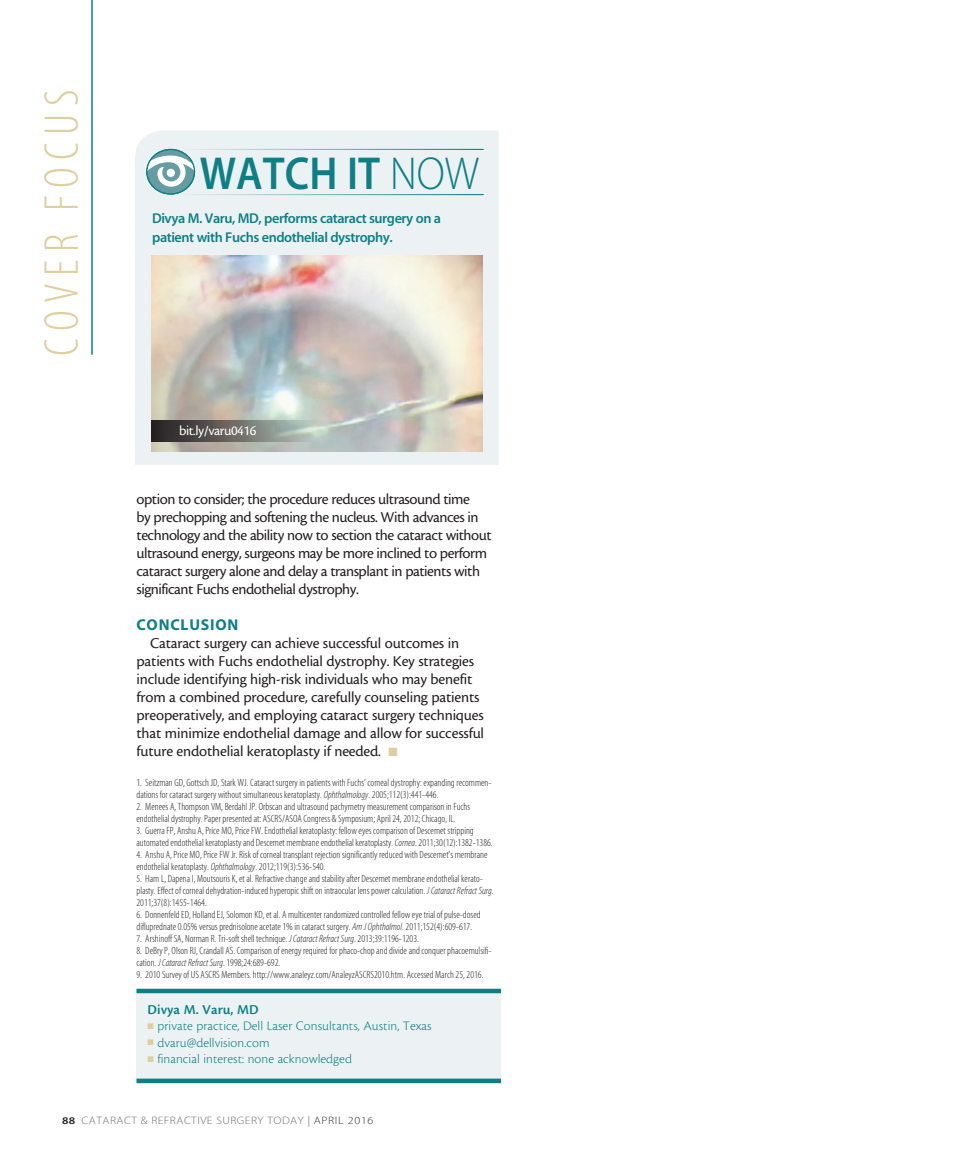
<style>
.page{position:relative;width:972px;height:1161px;background:#fff}
.page>*{position:absolute;margin:0;border:0;box-sizing:border-box;transform-origin:0 0}
.t1{font:49.2px "Myriad MM 215 300";letter-spacing:.15em;color:#decf9f}
.headline{font:46.5px "Myriad MM 565 600";color:#0e8085;scale:.9 1}
.body{font:15.75px/18px "Cronos MM 408 10";letter-spacing:-.01em;color:#231f20}
.body-2{font:15.75px/18px "Cronos MM 408 10";letter-spacing:-.03em;color:#231f20}
.subhead{font:15.75px "Myriad MM 700 600";letter-spacing:.05em;color:#0e8085}
.body-3{font:14.25px/18.8px "Myriad MM 565 600";letter-spacing:-.03em;color:#0e8085}
.body-4{font:14.25px "Cronos MM 408 9";letter-spacing:-.03em;color:#fff}
.bio_name{font:14.25px "Cronos MM 574 9";letter-spacing:.005em;color:#0e8085}
.bio_info{font:13.5px "Cronos MM 250 9";letter-spacing:.005em;color:#0e8085}
.t2{font:10.8px "Myriad MM 215 600";letter-spacing:.04em;color:#6c6d70;scale:1.11 1}
.footnote{font:10.5px/12px "Myriad MM 215 300";color:#231f20}
.s1{font-family:"Myriad MM 215 600"}
.s2{color:#decf9f}
.s3{font-family:"Myriad MM It 215 300"}
.s4{font-family:"Myriad MM 565 600";font-size:10.2px;color:#231f20}
.s5{font-family:"Myriad MM 400 600";color:#939598}
.s6{color:#312f30}
</style>
<div class="page">
<hr style="left:91px;top:0;width:2px;height:355px;background:#0e8085">
<div style="left:136px;top:993px;width:365px;height:86px;background:#ecf2f3"></div>
<hr style="left:136px;top:989px;width:365px;height:4px;background:#0e8085">
<hr style="left:136px;top:1079px;width:365px;height:4px;background:#0e8085">
<div style="left:135px;top:131px;width:364px;height:334px;background:#ecf2f3"></div>
<hr style="left:174px;top:149px;width:310px;height:1px;background:#0e8085">
<hr style="left:174px;top:194px;width:310px;height:1px;background:#0e8085">
<svg style="left:147px;top:149px;width:47px;height:45px"></svg>
<img style="left:152px;top:256px;width:330px;height:196px">
<svg style="left:147px;top:156px;width:49px;height:31px"></svg>
<div style="left:167px;top:169px;width:8px;height:8px;background:#fff;border-radius:50%"></div>
<div style="left:146px;top:149px;width:49px;height:46px;border:1px solid #0e8085;border-radius:50%"></div>
<svg style="left:152px;top:421px;width:162px;height:21px;background:#6d6f6a"></svg>
<h1 class="t1" style="left:38px;top:356px;width:268px;rotate:-90deg">COVER FOCUS</h1>
<p class="headline" style="left:200px;top:151px;width:312px">WATCH IT <span class="s1">NOW</span></p>
<p class="body-3" style="left:152px;top:210px;width:291px">Divya M. Varu, MD, performs cataract surgery on a patient with Fuchs endothelial dystrophy.</p>
<p class="body-4" style="left:179px;top:423px;width:79px">bit.ly/varu0416</p>
<p class="body-2" style="left:136px;top:490px;width:357px">option to consider; the procedure reduces ultrasound time<br>by prechopping and softening the nucleus. With advances in technology and the ability now to section the cataract without ultrasound energy, surgeons may be more inclined to perform cataract surgery alone and delay a transplant in patients with significant Fuchs endothelial dystrophy.</p>
<p class="subhead" style="left:136px;top:617px;width:103px">CONCLUSION</p>
<p class="body" style="left:136px;top:634px;width:349px;text-indent:14px">Cataract surgery can achieve successful outcomes in patients with Fuchs endothelial dystrophy. Key strategies include identifying high-risk individuals who may benefit from a combined procedure, carefully counseling patients preoperatively, and employing cataract surgery techniques that minimize endothelial damage and allow for successful future endothelial keratoplasty if needed. <span class="s2">■</span></p>
<p class="footnote" style="left:136px;top:777px;width:357px">1. Seitzman GD, Gottsch JD, Stark WJ. Cataract surgery in patients with Fuchs’ corneal dystrophy: expanding recommen&shy;dations for cataract surgery without simultaneous keratoplasty. <span class="s3">Ophthalmology</span>.2005;112(3):441-446.</p>
<p class="footnote" style="left:136px;top:801px;width:335px">2. Menees A, Thompson VM, Berdahl JP. Orbscan and ultrasound pachymetry measurement comparison in Fuchs endothelial dystrophy. Paper presented at: ASCRS/ASOA Congress &amp; Symposium; April 24, 2012; Chicago, IL.</p>
<p class="footnote" style="left:136px;top:825px;width:358px">3. Guerra FP, Anshu A, Price MO, Price FW. Endothelial keratoplasty: fellow eyes comparison of Descemet stripping automated endothelial keratoplasty and Descemet membrane endothelial keratoplasty. <span class="s3">Cornea</span>. 2011;30(12):1382-1386.</p>
<p class="footnote" style="left:136px;top:849px;width:353px">4. Anshu A, Price MO, Price FW Jr. Risk of corneal transplant rejection significantly reduced with Descemet’s membrane endothelial keratoplasty. <span class="s3">Ophthalmology</span>. 2012;119(3):536-540.</p>
<p class="footnote" style="left:136px;top:873px;width:359px">5. Ham L, Dapena I, Moutsouris K, et al. Refractive change and stability after Descemet membrane endothelial kerato&shy;plasty. Effect of corneal dehydration-induced hyperopic shift on intraocular lens power calculation. <span class="s3">J Cataract Refract Surg</span>.<br>2011;37(8):1455-1464.</p>
<p class="footnote" style="left:136px;top:909px;width:346px">6. Donnenfeld ED, Holland EJ, Solomon KD, et al. A multicenter randomized controlled fellow eye trial of pulse-dosed difluprednate 0.05% versus prednisolone acetate 1% in cataract surgery. <span class="s3">Am J Ophthalmol</span>. 2011;152(4):609-617.</p>
<p class="footnote" style="left:136px;top:933px;width:284px">7. Arshinoff SA, Norman R. Tri-soft shell technique. <span class="s3">J Cataract Refract Surg</span>. 2013;39:1196-1203.</p>
<p class="footnote" style="left:136px;top:945px;width:357px">8. DeBry P, Olson RJ, Crandall AS. Comparison of energy required for phaco-chop and divide and conquer phacoemulsifi&shy;cation. <span class="s3">J Cataract Refract Surg</span>. 1998;24:689-692.</p>
<p class="footnote" style="left:136px;top:969px;width:348px">9. 2010 Survey of US ASCRS Members. http://www.analeyz.com/AnaleyzASCRS2010.htm. Accessed March 25, 2016.</p>
<p class="bio_name" style="left:148px;top:1002px;width:113px">Divya M. Varu, MD</p>
<p class="bio_info" style="left:148px;top:1019px;width:286px"><span class="s2">■</span> private practice, Dell Laser Consultants, Austin, Texas</p>
<p class="bio_info" style="left:148px;top:1036px;width:124px"><span class="s2">■</span> dvaru@dellvision.com</p>
<p class="bio_info" style="left:148px;top:1052px;width:206px"><span class="s2">■</span> financial interest: none acknowledged</p>
<p class="t2" style="left:62px;top:1115px;width:282px"><span class="s4">88</span> CATARACT &amp; REFRACTIVE SURGERY TODAY <span class="s5">|</span> <span class="s6">APRIL 2016</span></p>
</div>
